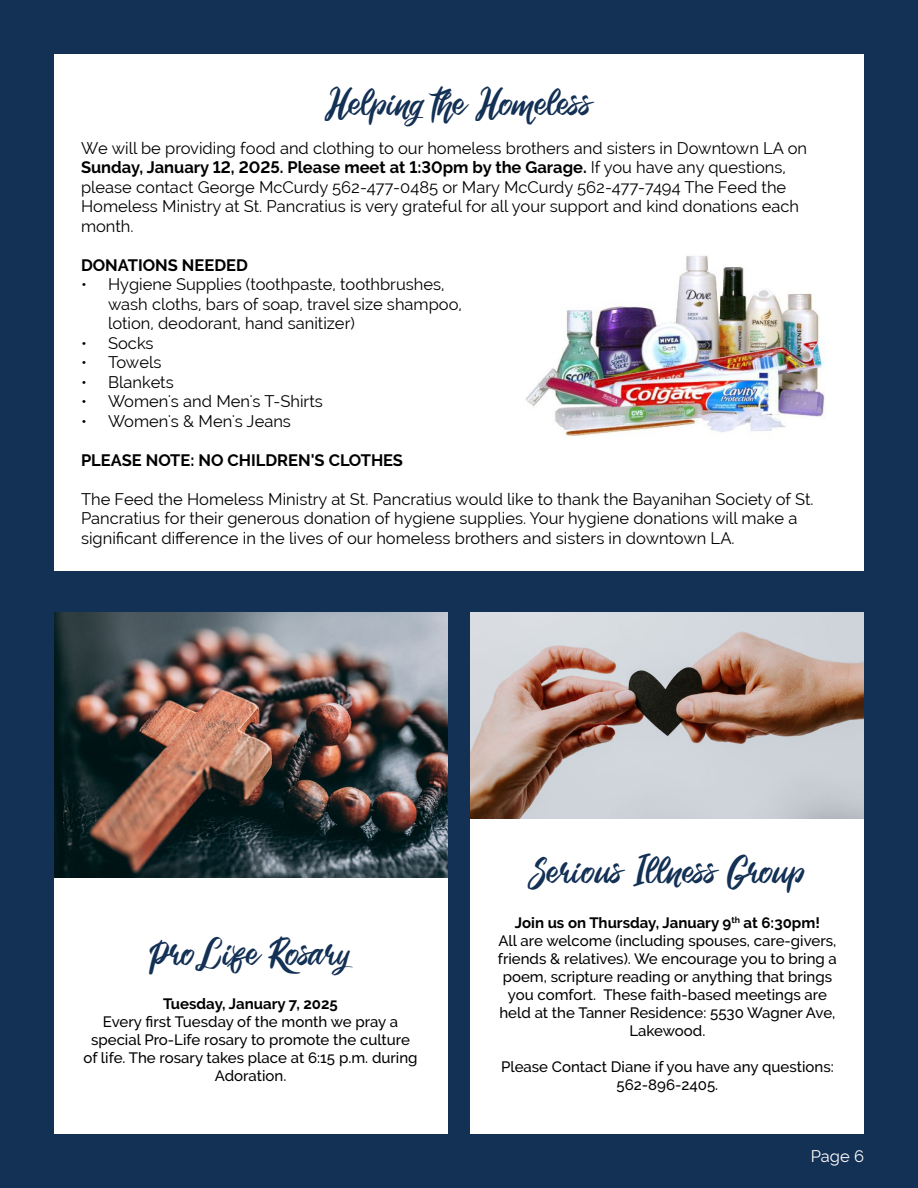
<style>
.page{position:relative;width:918px;height:1188px;background:#133055}
.page>*{position:absolute;margin:0;border:0;box-sizing:border-box;transform-origin:0 0}
.t1{font:45px "Roshida Valentines";color:#133055}
.t2{font:16.5px/19.5px "Raleway";color:#000}
.t3{font:700 16.5px "Raleway";color:#000}
.t4{font:16.5px "Raleway";color:#fff}
.t5{font:500 15px/18px "Raleway";color:#000;text-align:center}
.t6{font:700 15px "Raleway";color:#000}
.s1{font-weight:700}
</style>
<div class="page">
<div style="left:471px;top:804px;width:393px;height:330px;background:#fff"></div>
<img style="left:54px;top:612px;width:393px;height:266px">
<img style="left:471px;top:612px;width:393px;height:207px">
<div style="left:54px;top:54px;width:810px;height:517px;background:#fff"></div>
<img style="left:525px;top:255px;width:300px;height:182px">
<div style="left:54px;top:878px;width:393px;height:256px;background:#fff"></div>
<h1 class="t1" style="left:325px;top:85px;width:269px">Helping the Homeless</h1>
<p class="t2" style="left:81px;top:138px;width:728px">We will be providing food and clothing to our homeless brothers and sisters in Downtown LA on <span class="s1">Sunday, January 12, 2025. Please meet at 1:30pm by the Garage.</span> If you have any questions, please contact George McCurdy 562-477-0485 or Mary McCurdy 562-477-7494 The Feed the Homeless Ministry at St. Pancratius is very grateful for all your support and kind donations each month.</p>
<p class="t3" style="left:81px;top:256px;width:168px">DONATIONS NEEDED</p>
<p class="t2" style="left:108px;top:275px;width:355px;text-indent:-27px">• Hygiene Supplies (toothpaste, toothbrushes, wash cloths, bars of soap, travel size shampoo, lotion, deodorant, hand sanitizer)</p>
<p class="t2" style="left:81px;top:333px;width:74px">• Socks</p>
<p class="t2" style="left:81px;top:353px;width:82px">• Towels</p>
<p class="t2" style="left:81px;top:372px;width:94px">• Blankets</p>
<p class="t2" style="left:81px;top:392px;width:243px">• Women's and Men's T-Shirts</p>
<p class="t2" style="left:81px;top:411px;width:211px">• Women's &amp; Men's Jeans</p>
<p class="t3" style="left:81px;top:451px;width:324px">PLEASE NOTE: NO CHILDREN'S CLOTHES</p>
<p class="t2" style="left:81px;top:489px;width:734px">The Feed the Homeless Ministry at St. Pancratius would like to thank the Bayanihan Society of St.<br>Pancratius for their generous donation of hygiene supplies. Your hygiene donations will make a significant difference in the lives of our homeless brothers and sisters in downtown LA.</p>
<h1 class="t1" style="left:150px;top:935px;width:203px">ProLife Rosary</h1>
<p class="t6" style="left:163px;top:995px;width:176px">Tuesday, January 7, 2025</p>
<p class="t5" style="left:84px;top:1012px;width:336px">Every first Tuesday of the month we pray a special Pro-Life rosary to promote the culture of life. The rosary takes place at 6:15 p.m. during Adoration.</p>
<h1 class="t1" style="left:528px;top:853px;width:280px">Serious Illness Group</h1>
<p class="t5" style="left:498px;top:913px;width:341px"><span class="s1">Join us on Thursday, January 9</span><sup>th</sup> <span class="s1">at 6:30pm!<br></span>All are welcome (including spouses, care-givers, friends &amp; relatives). We encourage you to bring a poem, scripture reading or anything that brings you comfort. These faith-based meetings are held at the Tanner Residence: 5530 Wagner Ave, Lakewood.</p>
<p class="t5" style="left:501px;top:1057px;width:334px">Please Contact Diane if you have any questions:<br>562-896-2405.</p>
<p class="t4" style="left:811px;top:1147px;width:55px">Page 6</p>
</div>
